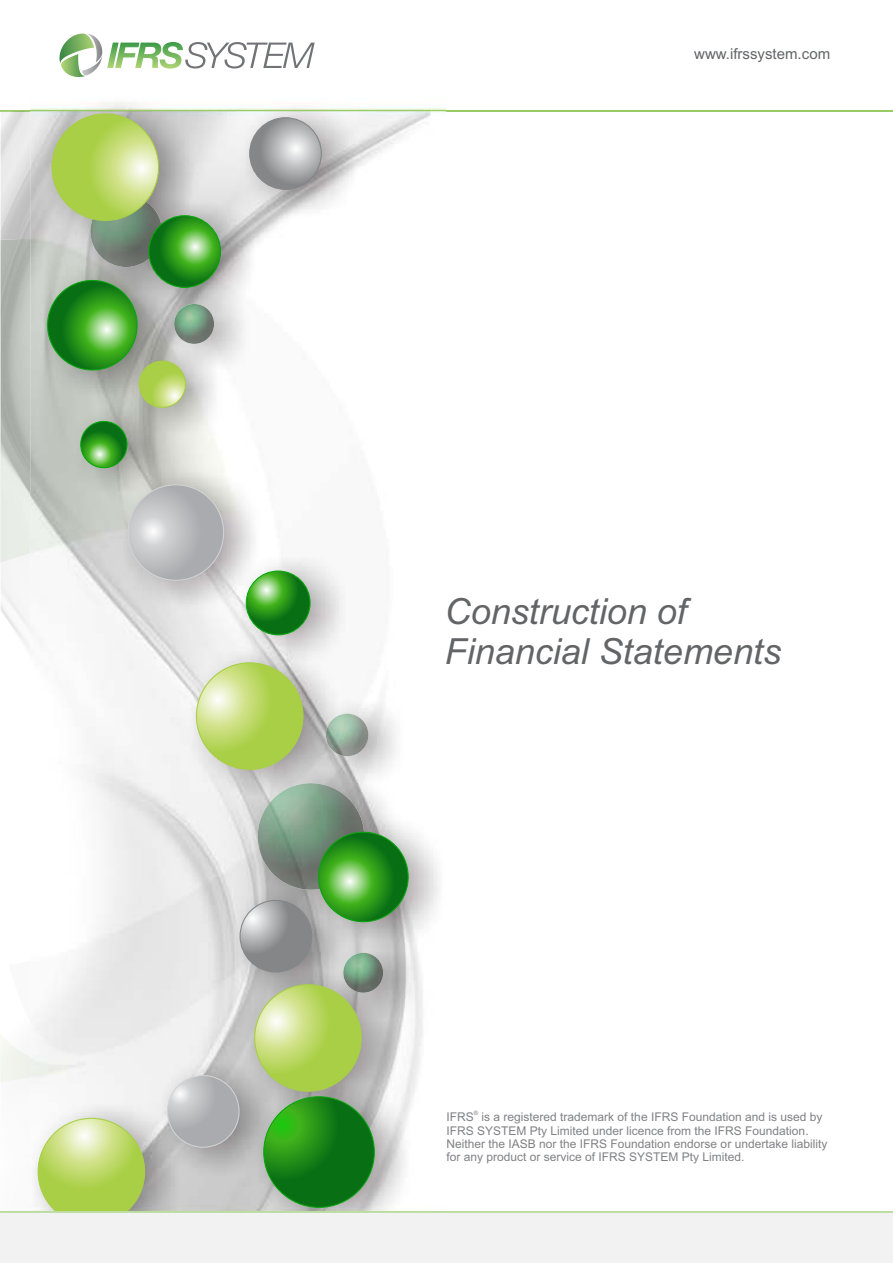
<style>
.page{position:relative;width:893px;height:1263px;background:#fff}
.page>*{position:absolute;margin:0;border:0;box-sizing:border-box;transform-origin:0 0}
.t1{font:italic 36px/40.2px "Helvetica Neue LT Std";color:#626466}
.t2{font:15px "Arial";color:#626466}
.t3{font:12px/13.4px "Arial";color:#808184}
.t4{font:6px "Arial";color:#808184}
</style>
<div class="page">
<svg style="left:60px;top:34px;width:255px;height:43px"></svg>
<svg style="left:0;top:240px;width:1px;height:323px"></svg>
<svg style="left:0;top:1034px;width:1px;height:48px"></svg>
<img style="left:1px;top:112px;width:29px;height:535px">
<svg style="left:1px;top:111px;width:29px;height:1px"></svg>
<img style="left:1px;top:239px;width:29px;height:323px">
<img style="left:30px;top:102px;width:416px;height:1109px">
<svg style="left:250px;top:118px;width:71px;height:71px;background:#a9aaac"></svg>
<div style="left:249px;top:117px;width:73px;height:73px;border:1px solid #848688;border-radius:50%"></div>
<svg style="left:121px;top:478px;width:109px;height:109px;background:#c2c3c3"></svg>
<svg style="left:77px;top:418px;width:53px;height:53px;background:#62a45c"></svg>
<svg style="left:41px;top:274px;width:148px;height:137px;background:#8bb07e"></svg>
<svg style="left:246px;top:571px;width:64px;height:64px;background:#32952b"></svg>
<div style="left:246px;top:570px;width:65px;height:65px;border:1px solid #07a60c;border-radius:50%"></div>
<img style="left:174px;top:304px;width:40px;height:40px;border-radius:20px">
<img style="left:90px;top:195px;width:72px;height:72px;border-radius:36px">
<img style="left:343px;top:953px;width:40px;height:40px;border-radius:20px">
<svg style="left:240px;top:900px;width:72px;height:72px;background:#9b9c9e"></svg>
<div style="left:240px;top:900px;width:72px;height:72px;border:1px solid #848688;border-radius:50%"></div>
<svg style="left:255px;top:985px;width:106px;height:106px;background:#bcd86a"></svg>
<svg style="left:167px;top:1075px;width:72px;height:72px;background:#b6b8ba"></svg>
<div style="left:167px;top:1075px;width:73px;height:73px;border:1px solid #d2d3d5;border-radius:50%"></div>
<svg style="left:264px;top:1097px;width:110px;height:110px;background:#168216"></svg>
<img style="left:258px;top:783px;width:106px;height:107px;border-radius:53px">
<svg style="left:312px;top:826px;width:102px;height:102px;background:#62a25b"></svg>
<svg style="left:38px;top:1118px;width:107px;height:107px;background:#bdd96c"></svg>
<svg style="left:196px;top:663px;width:107px;height:106px;background:#bbd86a"></svg>
<img style="left:326px;top:714px;width:42px;height:42px;border-radius:21px">
<svg style="left:44px;top:106px;width:122px;height:122px;background:#b8cc85"></svg>
<svg style="left:149px;top:216px;width:71px;height:71px;background:#389b2b"></svg>
<div style="left:148px;top:215px;width:73px;height:73px;border:1px solid #07a60c;border-radius:50%"></div>
<div style="left:0;top:1212px;width:893px;height:51px;background:#f2f2f2"></div>
<div style="left:0;top:1211px;width:893px;height:52px;border:1px solid #f2f2f2"></div>
<hr style="left:0;top:1211px;width:893px;height:1px;background:#9c6">
<hr style="left:0;top:110px;width:893px;height:1px;background:#9c6">
<p class="t2" style="left:694px;top:48px;width:137px">www.ifrssystem.com</p>
<h1 class="t1" style="left:445px;top:595px;width:338px">Construction of<br>Financial Statements</h1>
<p class="t4" style="left:474px;top:1111px;width:6px">®</p>
<p class="t3" style="left:446px;top:1111px;width:382px">IFRS is a registered trademark of the IFRS Foundation and is used by IFRS SYSTEM Pty Limited under licence from the IFRS Foundation.<br>Neither the IASB nor the IFRS Foundation endorse or undertake liability for any product or service of IFRS SYSTEM Pty Limited.</p>
</div>
